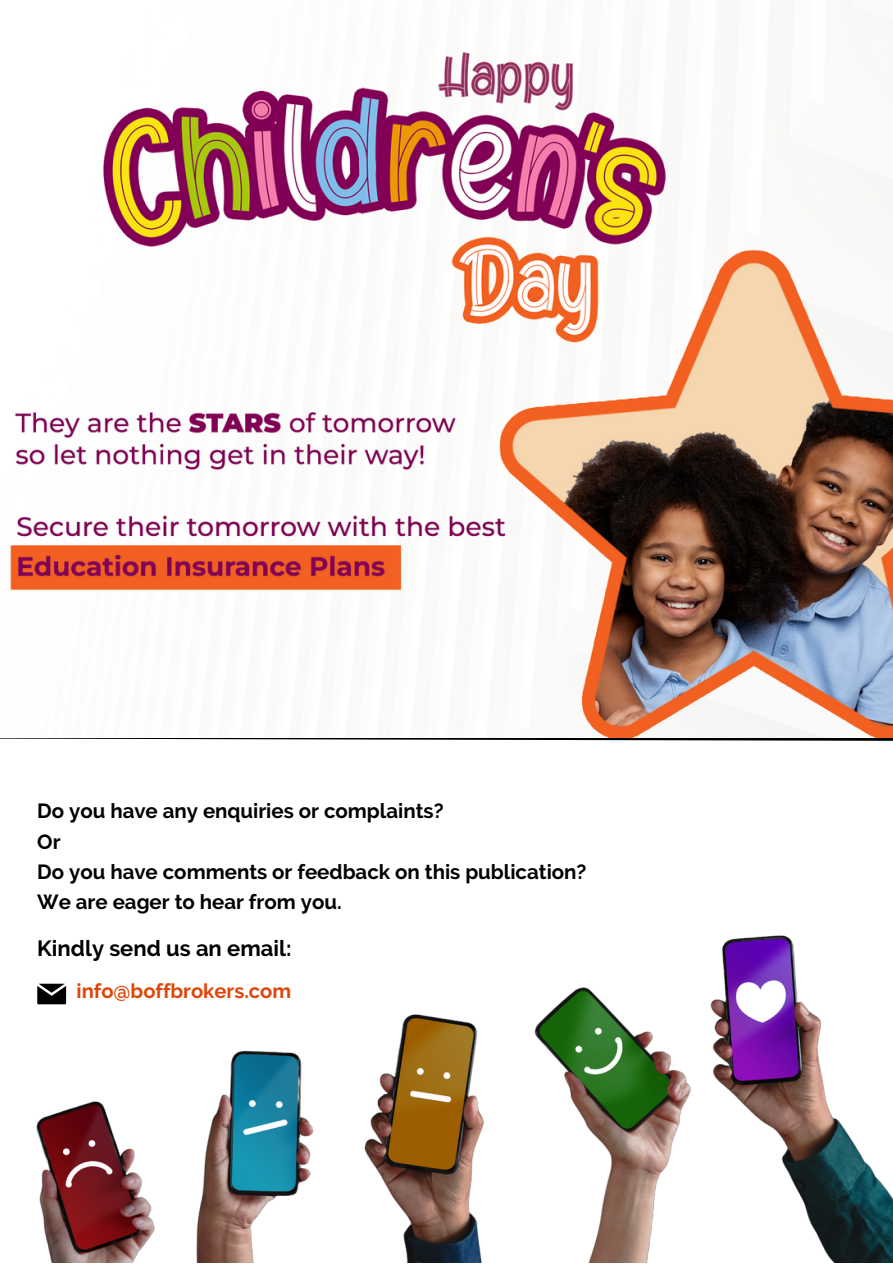
<style>
.page{position:relative;width:893px;height:1264px;background:#fff}
.page>*{position:absolute;margin:0;border:0;box-sizing:border-box;transform-origin:0 0}
.t1{font:700 22.05px "Raleway";color:#000}
.t2{font:700 20.4px "Raleway";color:#000}
.t3{font:700 20.1px "Raleway";color:#df4609}
</style>
<div class="page">
<img style="left:36px;top:935px;width:856px;height:327px">
<svg style="left:37px;top:983px;width:29px;height:21px"></svg>
<svg style="left:0;top:737px;width:892px;height:4px"></svg>
<img style="left:10px;top:52px;width:882px;height:685px">
<p class="t2" style="left:37px;top:799px;width:408px">Do you have any enquiries or complaints?</p>
<p class="t2" style="left:37px;top:829px;width:25px">Or</p>
<p class="t2" style="left:37px;top:859px;width:550px">Do you have comments or feedback on this publication?</p>
<p class="t2" style="left:37px;top:890px;width:306px">We are eager to hear from you.</p>
<p class="t1" style="left:37px;top:935px;width:256px">Kindly send us an email:</p>
<p class="t3" style="left:77px;top:979px;width:216px">info@boffbrokers.com</p>
</div>
